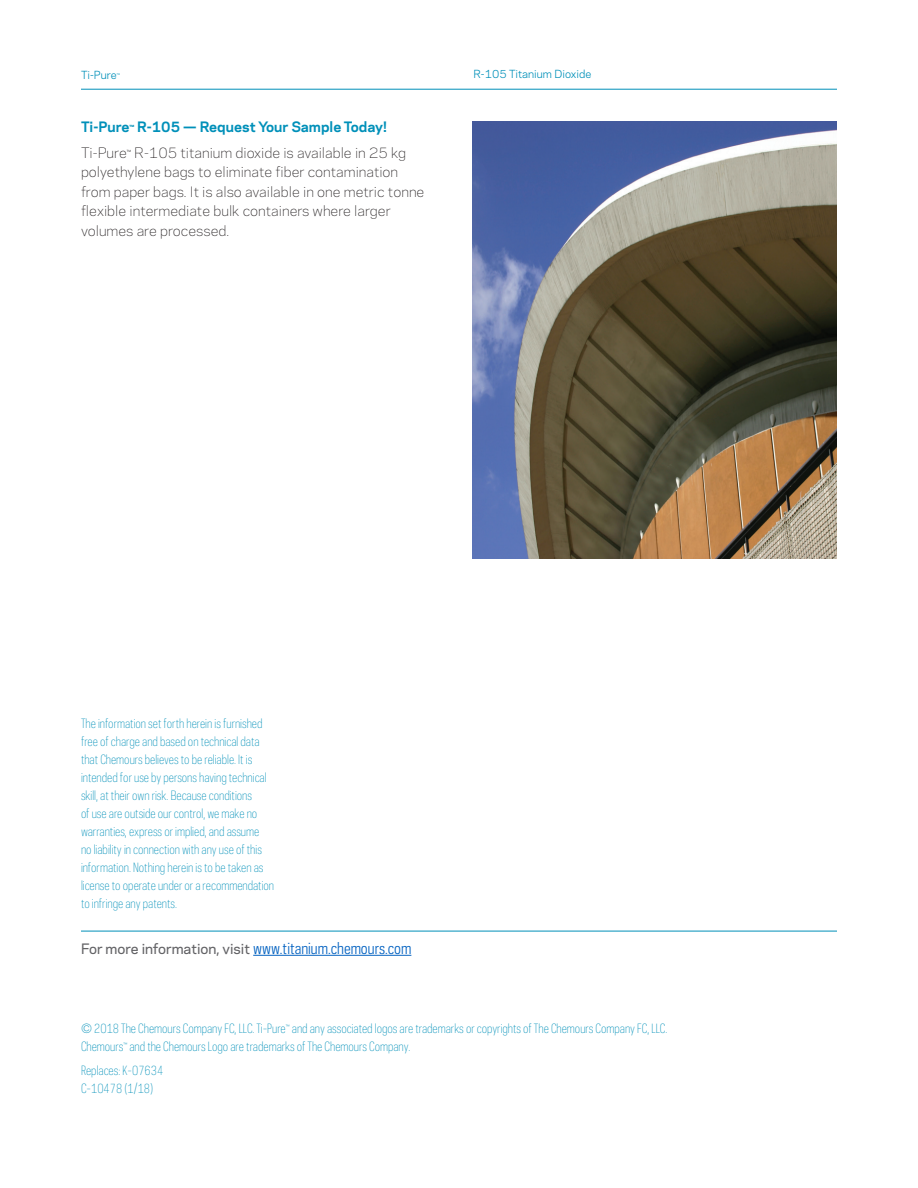
<style>
.page{position:relative;width:918px;height:1188px;background:#fff}
.page>*{position:absolute;margin:0;border:0;box-sizing:border-box;transform-origin:0 0}
.Subhead{font:15px "Chemours Sans Cond";color:#0563c1}
.Body{font:300 13.5px/19.5px "Chemours Sans";color:#231f20}
.Head__Figures-Table{font:700 13.5px "Chemours Sans";color:#0090b9}
.Legal_Footer{font:300 12px/18px "Chemours Sans Cond";color:#0090b9}
.Page_Header__Product{font:10.5px "Chemours Sans";color:#0090b9}
.s1{font-size:6.15px}
.s2{font-size:7.8px}
.s3{font-family:"Chemours Sans";font-weight:500;font-size:13.5px;color:#636366}
</style>
<div class="page">
<img style="left:472px;top:122px;width:365px;height:436px">
<hr style="left:81px;top:931px;width:756px;height:1px;background:#0090b9">
<hr style="left:253px;top:955px;width:158px;height:1px;background:#0563c1">
<hr style="left:81px;top:89px;width:756px;height:1px;background:#0090b9">
<p class="Page_Header__Product" style="left:81px;top:68px;width:40px">Ti-Pure<span class="s1">™</span></p>
<p class="Page_Header__Product" style="left:474px;top:66px;width:119px">R-105 Titanium Dioxide</p>
<p class="Head__Figures-Table" style="left:81px;top:117px;width:308px">Ti-Pure<span class="s2">™</span> R-105 — Request Your Sample Today!</p>
<p class="Body" style="left:81px;top:142px;width:345px">Ti-Pure<span class="s2">™</span> R-105 titanium dioxide is available in 25 kg polyethylene bags to eliminate fiber contamination from paper bags. It is also available in one metric tonne flexible intermediate bulk containers where larger volumes are processed.</p>
<p class="Legal_Footer" style="left:81px;top:714px;width:195px">The information set forth herein is furnished free of charge and based on technical data that Chemours believes to be reliable. It is intended for use by persons having technical skill, at their own risk. Because conditions<br>of use are outside our control, we make no warranties, express or implied, and assume<br>no liability in connection with any use of this information. Nothing herein is to be taken as license to operate under or a recommendation to infringe any patents.</p>
<p class="Subhead" style="left:81px;top:938px;width:332px"><span class="s3">For more information, visit</span> www.titanium.chemours.com</p>
<p class="Legal_Footer" style="left:81px;top:1019px;width:588px">© 2018 The Chemours Company FC, LLC. Ti-Pure<sup>™</sup> and any associated logos are trademarks or copyrights of The Chemours Company FC, LLC.<br>Chemours<sup>™</sup> and the Chemours Logo are trademarks of The Chemours Company.</p>
<p class="Legal_Footer" style="left:81px;top:1061px;width:84px">Replaces: K-07634</p>
<p class="Legal_Footer" style="left:81px;top:1079px;width:74px">C-10478 (1/18)</p>
</div>
